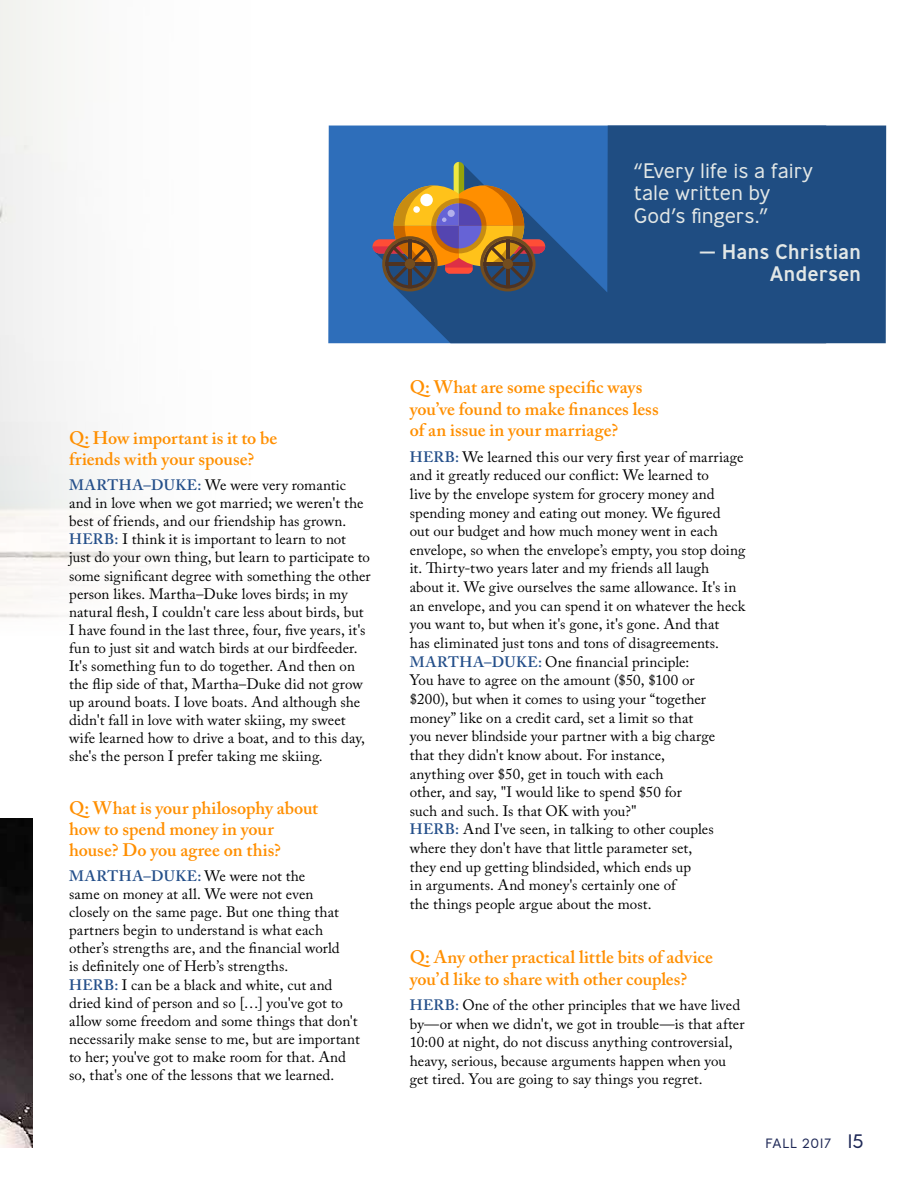
<style>
.page{position:relative;width:918px;height:1188px;background:#fff}
.page>*{position:absolute;margin:0;border:0;box-sizing:border-box;transform-origin:0 0}
.t1{font:300 21px/22.5px "Ministry";letter-spacing:-.005em;color:#e2e7e6}
.t2{font:500 21px/22.5px "Ministry";letter-spacing:-.005em;color:#e2e7e6;text-align:right}
.t3{font:600 18px/21.1px "Adobe Caslon Pro";color:#ff8f00}
.t4{font:15px/18.6px "Adobe Caslon Pro";letter-spacing:.005em;color:#000}
.t5{font:300 13.5px "Ministry";letter-spacing:.05em;color:#1f2957}
.s1{font-weight:600;color:#244f8a}
.s2{font-size:19.5px}
</style>
<div class="page">
<img style="left:0;top:818px;width:32px;height:330px">
<div style="left:328px;top:126px;width:498px;height:217px;background:#2e6eba"></div>
<svg style="left:398px;top:126px;width:488px;height:217px;fill:#1f4d82"></svg>
<svg style="left:373px;top:162px;width:172px;height:129px"></svg>
<h1 class="t1" style="left:634px;top:159px;width:181px">“Every life is a fairy tale written by<br>God’s fingers.”</h1>
<h1 class="t2" style="left:699px;top:240px;width:164px">— Hans Christian<br>Andersen</h1>
<p class="t3" style="left:69px;top:427px;width:210px">Q: How important is it to be friends with your spouse?</p>
<p class="t4" style="left:69px;top:476px;width:303px;line-height:18.1px"><span class="s1">MARTHA–DUKE:</span> We were very romantic and in love when we got married; we weren't the best of friends, and our friendship has grown.<br><span class="s1">HERB:</span> I think it is important to learn to not just do your own thing, but learn to participate to some significant degree with something the other person likes. Martha–Duke loves birds; in my natural flesh, I couldn't care less about birds, but I have found in the last three, four, five years, it's fun to just sit and watch birds at our birdfeeder.<br>It's something fun to do together. And then on the flip side of that, Martha–Duke did not grow up around boats. I love boats. And although she didn't fall in love with water skiing, my sweet wife learned how to drive a boat, and to this day, she's the person I prefer taking me skiing.</p>
<p class="t3" style="left:69px;top:797px;width:251px">Q: What is your philosophy about how to spend money in your house? Do you agree on this?</p>
<p class="t4" style="left:69px;top:867px;width:292px;line-height:18.1px"><span class="s1">MARTHA–DUKE:</span> We were not the<br>same on money at all. We were not even<br>closely on the same page. But one thing that partners begin to understand is what each other’s strengths are, and the financial world<br>is definitely one of Herb’s strengths.<br><span class="s1">HERB:</span> I can be a black and white, cut and dried kind of person and so […] you've got to allow some freedom and some things that don't necessarily make sense to me, but are important to her; you've got to make room for that. And so, that's one of the lessons that we learned.</p>
<p class="t3" style="left:410px;top:376px;width:250px;line-height:21.6px">Q: What are some specific ways you’ve found to make finances less of an issue in your marriage?</p>
<p class="t4" style="left:410px;top:447px;width:337px"><span class="s1">HERB:</span> We learned this our very first year of marriage and it greatly reduced our conflict: We learned to<br>live by the envelope system for grocery money and spending money and eating out money. We figured<br>out our budget and how much money went in each envelope, so when the envelope’s empty, you stop doing it. Thirty-two years later and my friends all laugh about it. We give ourselves the same allowance. It's in an envelope, and you can spend it on whatever the heck you want to, but when it's gone, it's gone. And that<br>has eliminated just tons and tons of disagreements.<br><span class="s1">MARTHA–DUKE:</span> One financial principle:<br>You have to agree on the amount ($50, $100 or<br>$200), but when it comes to using your “together money” like on a credit card, set a limit so that<br>you never blindside your partner with a big charge<br>that they didn't know about. For instance,<br>anything over $50, get in touch with each<br>other, and say, "I would like to spend $50 for<br>such and such. Is that OK with you?"<br><span class="s1">HERB:</span> And I've seen, in talking to other couples where they don't have that little parameter set,<br>they end up getting blindsided, which ends up<br>in arguments. And money's certainly one of<br>the things people argue about the most.</p>
<p class="t3" style="left:410px;top:946px;width:305px;line-height:21.6px">Q: Any other practical little bits of advice you’d like to share with other couples?</p>
<p class="t4" style="left:410px;top:995px;width:336px"><span class="s1">HERB:</span> One of the other principles that we have lived by—or when we didn't, we got in trouble—is that after 10:00 at night, do not discuss anything controversial, heavy, serious, because arguments happen when you get tired. You are going to say things you regret.</p>
<p class="t5" style="left:766px;top:1134px;width:100px">FALL 2017 <span class="s2">15</span></p>
</div>
